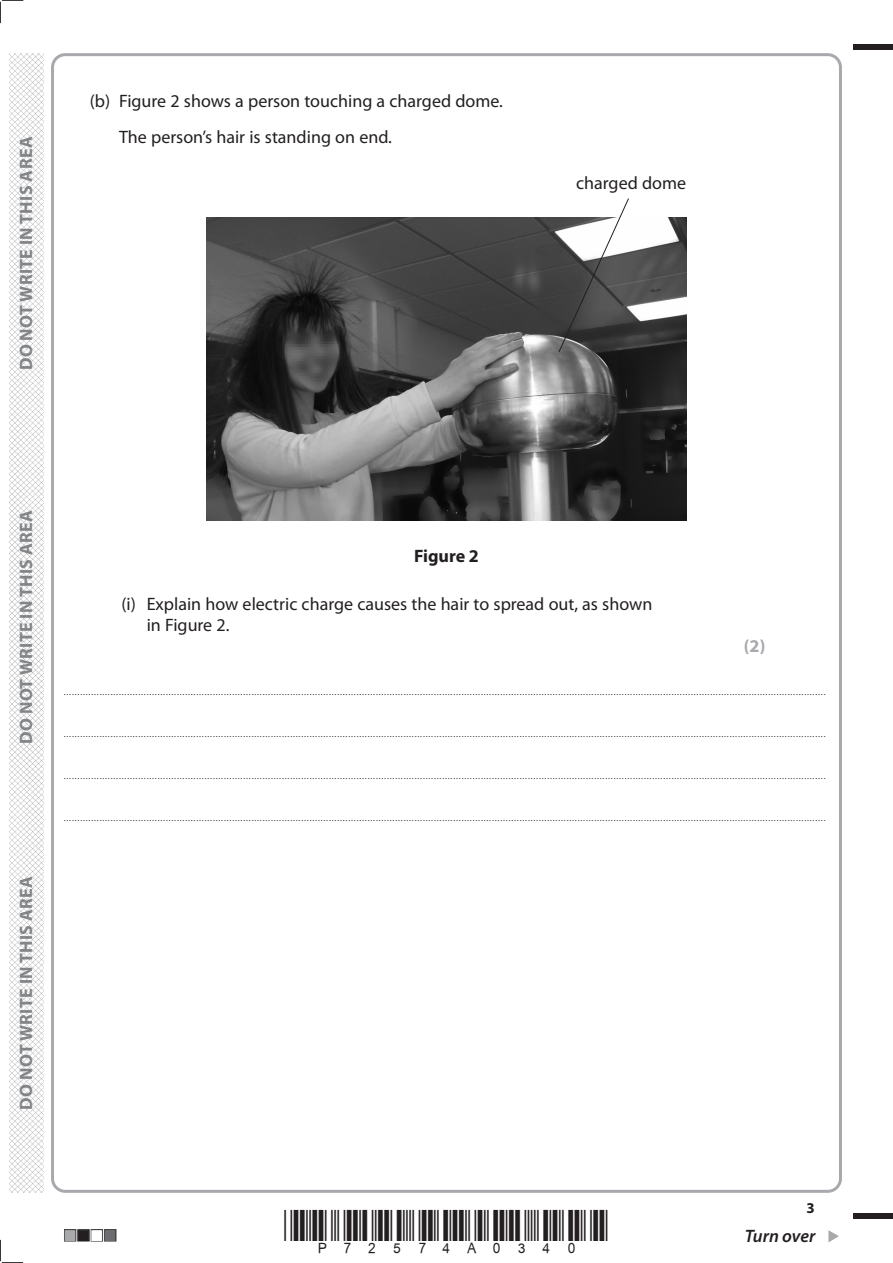
<style>
.page{position:relative;width:893px;height:1263px;background:#fff}
.page>*{position:absolute;margin:0;border:0;box-sizing:border-box;transform-origin:0 0}
.t1{font:39px "Bar Code 39 c HR";color:#231f20}
.t2{font:18px/36px "Myriad Pro";color:#231f20}
.t3{font:700 18px "Myriad Pro";letter-spacing:.02em;color:#808285}
.t4{font:italic 600 18px "Myriad Pro";letter-spacing:-.005em;color:#231f20}
.t5{font:700 18px "Myriad Pro";color:#231f20}
.t6{font:700 18px "Myriad Pro";color:#a8a9ad}
.t7{font:700 15px "Myriad Pro";color:#231f20}
.t8{font:9px "Myriad Pro";color:#231f20}
</style>
<div class="page">
<svg style="left:828px;top:1230px;width:11px;height:12px"></svg>
<div style="left:853px;top:44px;width:40px;height:5px;background:#231f20"></div>
<div style="left:853px;top:1214px;width:40px;height:5px;background:#231f20"></div>
<svg style="left:0;top:0;width:23px;height:23px"></svg>
<svg style="left:0;top:1240px;width:23px;height:23px"></svg>
<img style="left:10px;top:53px;width:34px;height:1140px">
<img style="left:207px;top:218px;width:479px;height:303px">
<svg style="left:558px;top:198px;width:71px;height:155px"></svg>
<h2 class="t3" style="left:14px;top:370px;width:235px;rotate:-90deg">DO NOT WRITE IN THIS AREA</h2>
<h2 class="t2" style="left:119px;top:83px;width:385px;text-indent:-29px">(b) Figure 2 shows a person touching a charged dome.<br>The person’s hair is standing on end.</h2>
<h2 class="t2" style="left:576px;top:165px;width:111px">charged dome</h2>
<h2 class="t3" style="left:14px;top:744px;width:235px;rotate:-90deg">DO NOT WRITE IN THIS AREA</h2>
<h2 class="t3" style="left:14px;top:1110px;width:235px;rotate:-90deg">DO NOT WRITE IN THIS AREA</h2>
<h2 class="t5" style="left:414px;top:544px;width:66px">Figure 2</h2>
<h2 class="t2" style="left:147px;top:593px;width:507px;line-height:21px;text-indent:-25px">(i) Explain how electric charge causes the hair to spread out, as shown in Figure 2.</h2>
<h2 class="t6" style="left:744px;top:634px;width:23px">(2)</h2>
<p class="t8" style="left:64px;top:686px;width:763px">....................................................................................................................................................................................................................................................................................</p>
<p class="t8" style="left:64px;top:728px;width:763px">....................................................................................................................................................................................................................................................................................</p>
<p class="t8" style="left:64px;top:770px;width:763px">....................................................................................................................................................................................................................................................................................</p>
<p class="t8" style="left:64px;top:813px;width:763px">....................................................................................................................................................................................................................................................................................</p>
<h1 class="t1" style="left:434px;top:1199px;width:126px">✔ ✓✔</h1>
<h3 class="t7" style="left:806px;top:1198px;width:10px">3</h3>
<h2 class="t4" style="left:745px;top:1225px;width:72px">Turn over</h2>
</div>
